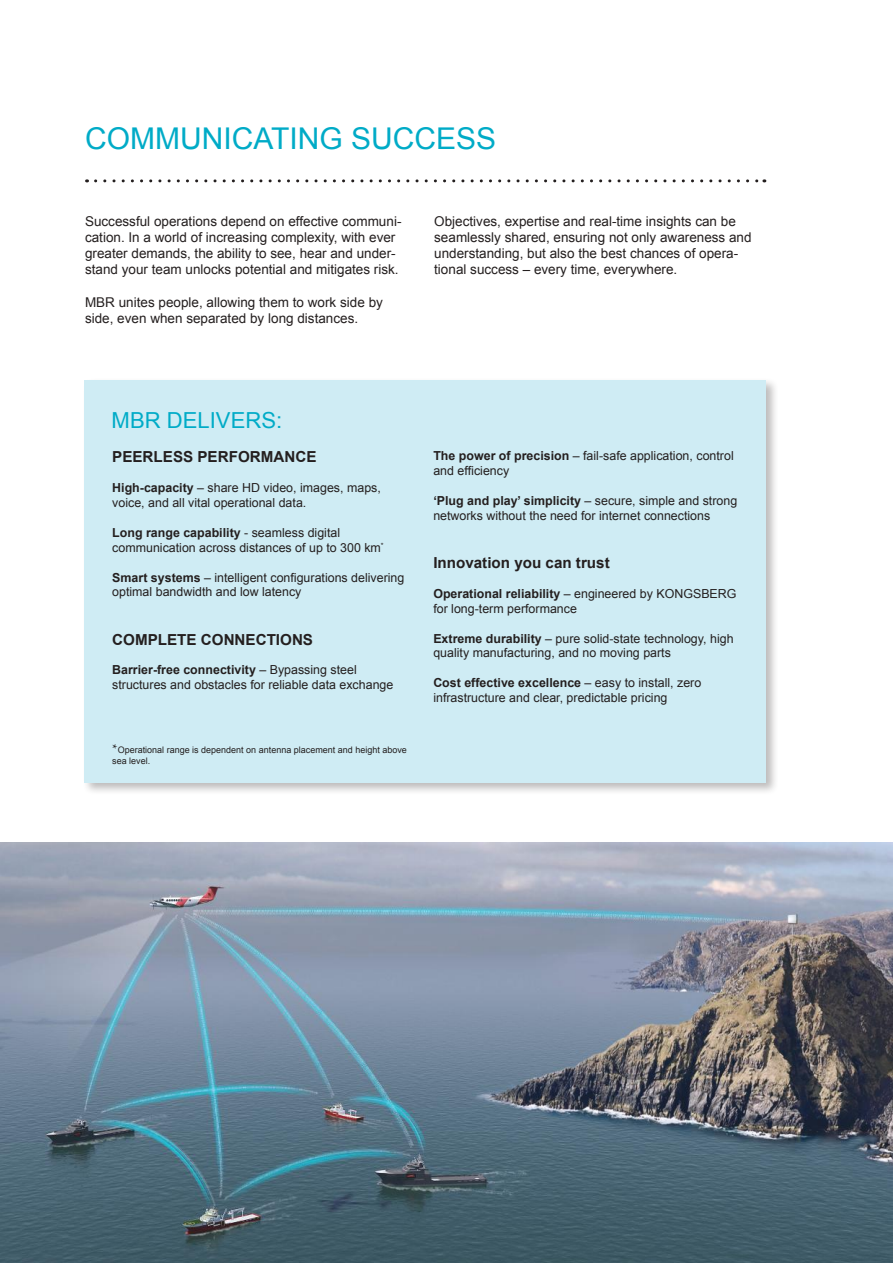
<style>
.page{position:relative;width:893px;height:1263px;background:#fff}
.page>*{position:absolute;margin:0;border:0;box-sizing:border-box;transform-origin:0 0}
.t1{font:30px "Arial";color:#00abc7}
.t2{font:22.05px "Arial";color:#00abc7}
.t3{font:700 15.15px "Arial";color:#241f1f}
.t4{font:13.5px/16.2px "Arial";color:#241f1f}
.t5{font:12.45px/14.9px "Arial";color:#241f1f}
.t6{font:9px/10.8px "Arial";color:#241f1f}
.s1{font-weight:700}
.s2{font-family:"Minion Pro";font-size:13.5px}
</style>
<div class="page">
<img style="left:0;top:842px;width:893px;height:421px">
<svg style="left:96px;top:179px;width:669px;height:3px"></svg>
<div style="left:83px;top:378px;width:696px;height:418px;background:#241f1f;opacity:.3"></div>
<div style="left:85px;top:380px;width:681px;height:402px;background:#cfecf4"></div>
<h1 class="t1" style="left:85px;top:118px;width:413px">COMMUNICATING SUCCESS</h1>
<p class="t4" style="left:85px;top:213px;width:318px">Successful operations depend on effective communi&shy;cation. In a world of increasing complexity, with ever greater demands, the ability to see, hear and under&shy;stand your team unlocks potential and mitigates risk.</p>
<p class="t4" style="left:85px;top:294px;width:299px">MBR unites people, allowing them to work side by side, even when separated by long distances.</p>
<p class="t4" style="left:434px;top:213px;width:319px">Objectives, expertise and real-time insights can be seamlessly shared, ensuring not only awareness and understanding, but also the best chances of opera&shy;tional success – every time, everywhere.</p>
<h2 class="t2" style="left:112px;top:406px;width:172px">MBR DELIVERS:</h2>
<p class="t3" style="left:112px;top:447px;width:206px">PEERLESS PERFORMANCE</p>
<p class="t5" style="left:112px;top:480px;width:270px"><span class="s1">High-capacity</span> – share HD video, images, maps, voice, and all vital operational data.</p>
<p class="t5" style="left:112px;top:525px;width:273px"><span class="s1">Long range capability</span> - seamless digital communication across distances of up to 300 km<sup>*</sup></p>
<p class="t5" style="left:112px;top:570px;width:294px"><span class="s1">Smart systems</span> – intelligent configurations delivering optimal bandwidth and low latency</p>
<p class="t3" style="left:112px;top:629px;width:202px">COMPLETE CONNECTIONS</p>
<p class="t5" style="left:112px;top:663px;width:283px"><span class="s1">Barrier-free connectivity</span> – Bypassing steel structures and obstacles for reliable data exchange</p>
<p class="t6" style="left:112px;top:745px;width:296px"><span class="s2">*</span>Operational range is dependent on antenna placement and height above sea level.</p>
<p class="t5" style="left:433px;top:449px;width:302px"><span class="s1">The power of precision</span> – fail-safe application, control and efficiency</p>
<p class="t5" style="left:433px;top:493px;width:305px"><span class="s1">‘Plug and play’ simplicity</span> – secure, simple and strong networks without the need for internet connections</p>
<p class="t3" style="left:433px;top:552px;width:178px">Innovation you can trust</p>
<p class="t5" style="left:433px;top:586px;width:305px"><span class="s1">Operational reliability</span> – engineered by KONGSBERG for long-term performance</p>
<p class="t5" style="left:433px;top:631px;width:302px"><span class="s1">Extreme durability</span> – pure solid-state technology, high quality manufacturing, and no moving parts</p>
<p class="t5" style="left:433px;top:676px;width:269px"><span class="s1">Cost effective excellence</span> – easy to install, zero infrastructure and clear, predictable pricing</p>
</div>
